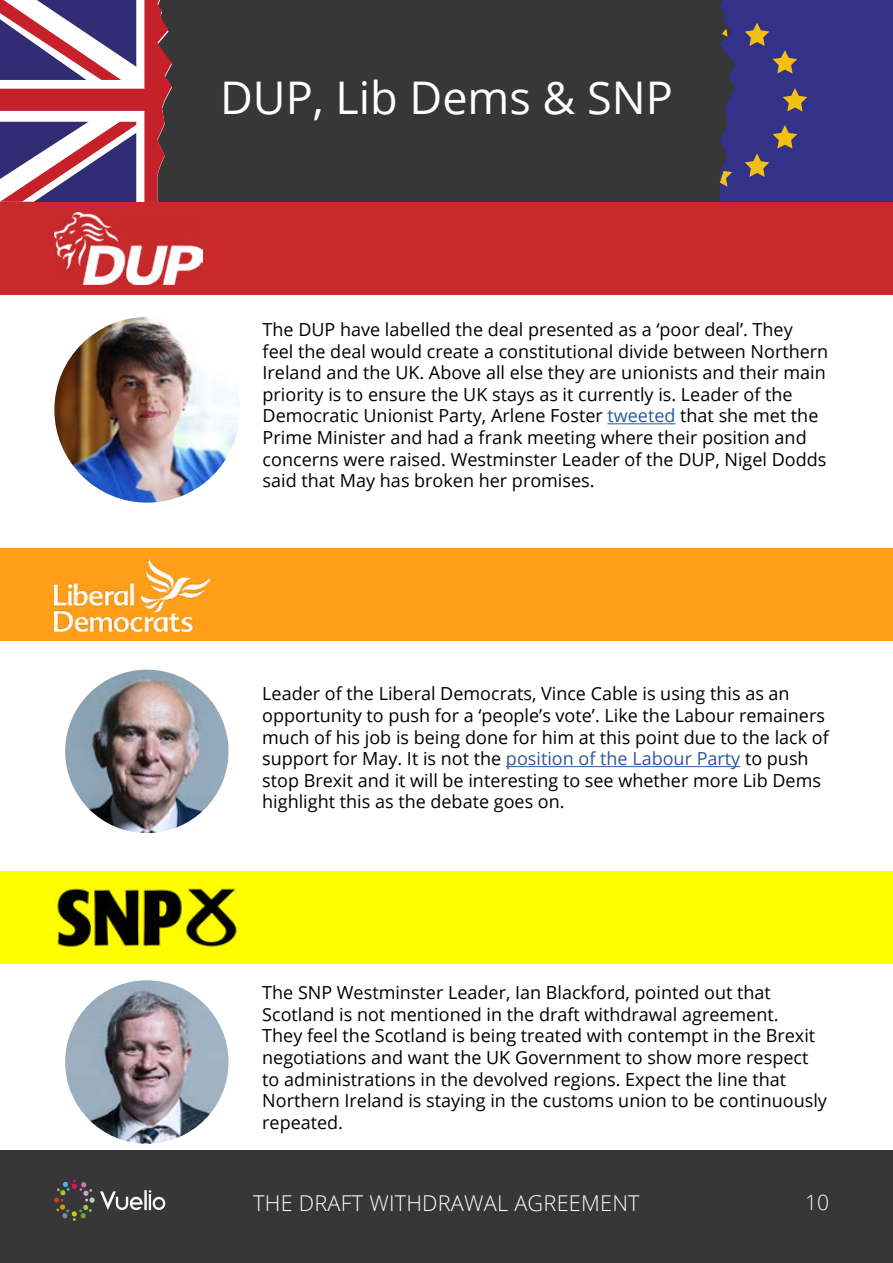
<style>
.page{position:relative;width:893px;height:1263px;background:#fff}
.page>*{position:absolute;margin:0;border:0;box-sizing:border-box;transform-origin:0 0}
.t1{font:45px "Open Sans";color:#fff}
.t2{font:300 21.75px "Open Sans";letter-spacing:.01em;color:#fff}
.t3{font:21px "Minion Pro";color:#f7f8f8}
.t4{font:18px/21.6px "Open Sans";color:#000}
.s1{color:#275b9b}
.s2{font-family:"Open Sans";font-weight:300}
</style>
<div class="page">
<div style="left:0;top:0;width:893px;height:202px;background:#373737"></div>
<div style="left:0;top:1150px;width:893px;height:113px;background:#373737"></div>
<svg style="left:54px;top:1179px;width:111px;height:42px"></svg>
<hr style="left:607px;top:423px;width:68px;height:1px;background:#275b9b">
<svg style="left:0;top:0;width:172px;height:202px;background:#9d6a87"></svg>
<svg style="left:719px;top:0;width:174px;height:202px;background:#3a3781"></svg>
<div style="left:0;top:202px;width:893px;height:93px;background:#c8292b"></div>
<img style="left:54px;top:212px;width:149px;height:73px">
<img style="left:54px;top:317px;width:186px;height:186px;border-radius:93px">
<div style="left:1px;top:548px;width:892px;height:93px;background:#ff9f1a"></div>
<img style="left:54px;top:558px;width:155px;height:73px">
<hr style="left:506px;top:766px;width:234px;height:1px;background:#275b9b">
<img style="left:65px;top:670px;width:164px;height:163px;border-radius:82px">
<div style="left:0;top:871px;width:892px;height:93px;background:#ff0"></div>
<img style="left:54px;top:886px;width:183px;height:61px">
<img style="left:65px;top:980px;width:164px;height:164px;border-radius:82px">
<h1 class="t1" style="left:220px;top:67px;width:454px">DUP, Lib Dems &amp; SNP</h1>
<p class="t4" style="left:263px;top:318px;width:567px">The DUP have labelled the deal presented as a ‘poor deal’. They<br>feel the deal would create a constitutional divide between Northern Ireland and the UK. Above all else they are unionists and their main priority is to ensure the UK stays as it currently is. Leader of the Democratic Unionist Party, Arlene Foster <span class="s1">tweeted</span> that she met the Prime Minister and had a frank meeting where their position and concerns were raised. Westminster Leader of the DUP, Nigel Dodds said that May has broken her promises.</p>
<p class="t4" style="left:262px;top:683px;width:568px">Leader of the Liberal Democrats, Vince Cable is using this as an opportunity to push for a ‘people’s vote’. Like the Labour remainers much of his job is being done for him at this point due to the lack of support for May. It is not the <span class="s1">position of the Labour Party</span> to push stop Brexit and it will be interesting to see whether more Lib Dems highlight this as the debate goes on.</p>
<p class="t4" style="left:262px;top:981px;width:566px">The SNP Westminster Leader, Ian Blackford, pointed out that Scotland is not mentioned in the draft withdrawal agreement.<br>They feel the Scotland is being treated with contempt in the Brexit negotiations and want the UK Government to show more respect to administrations in the devolved regions. Expect the line that Northern Ireland is staying in the customs union to be continuously repeated.</p>
<p class="t2" style="left:253px;top:1188px;width:388px">THE DRAFT WITHDRAWAL AGREEMENT</p>
<p class="t3" style="left:798px;top:1189px;width:33px">10<span class="s2">10</span></p>
</div>
